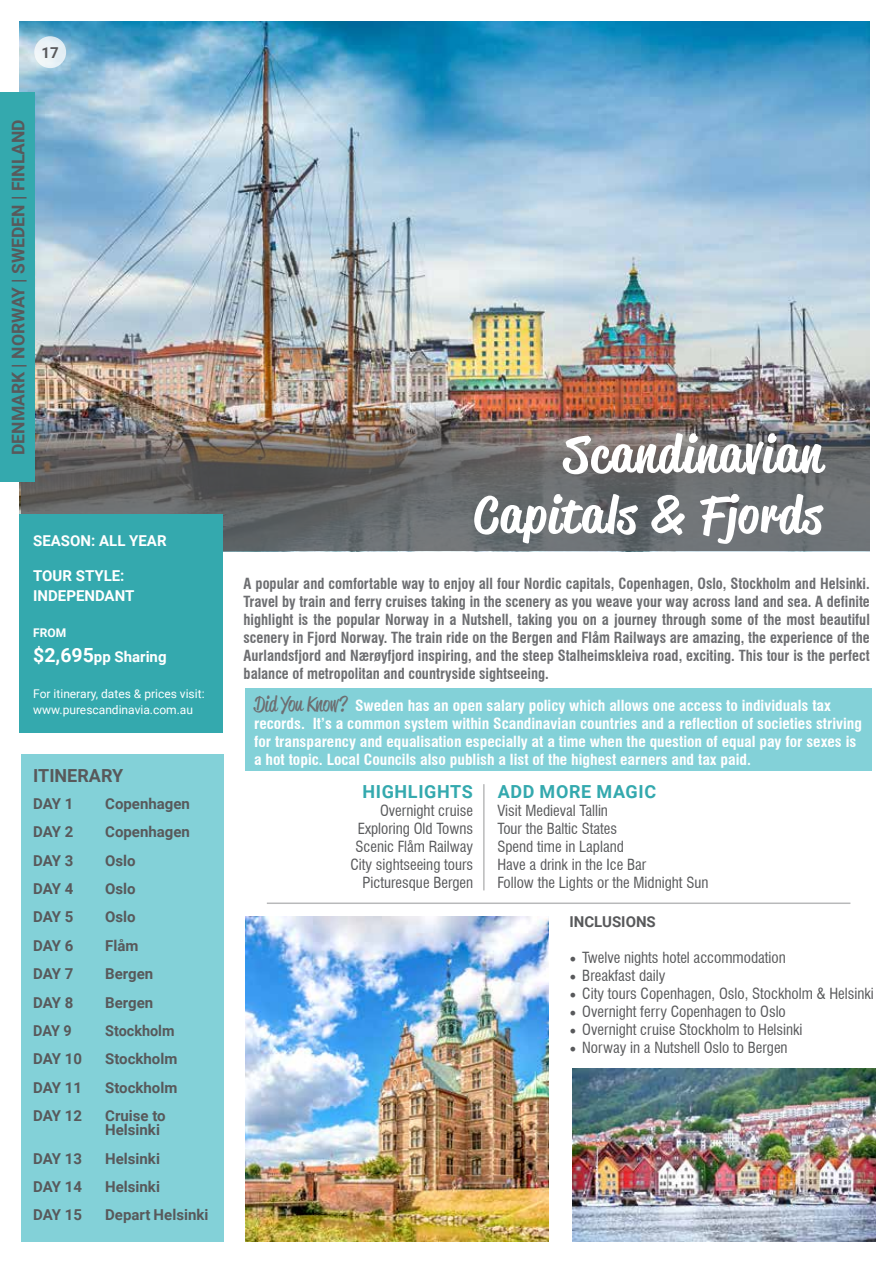
<style>
.page{position:relative;width:893px;height:1263px;background:#fff}
.page>*{position:absolute;margin:0;border:0;box-sizing:border-box;transform-origin:0 0}
.t1{font:500 50.7px/60.8px "Reklame Script";letter-spacing:.03em;color:#fff;text-align:right}
.t2{font:700 18px "Roboto";letter-spacing:.035em;color:#34a9ae}
.t3{font:700 18px "Roboto";color:#58595b}
.t4{font:700 17.55px "Roboto";color:#58595b}
.t5{font:700 condensed 15px/18px "Swiss 721 BT";color:#6d6e71;text-align:justify}
.t6{font:condensed 15px/18px "Swiss 721 BT";color:#58595b;text-align:right}
.t7{font:700 condensed 15px/18px "Swiss 721 BT";color:#fff;scale:1.04 1}
.t8{font:700 15px/14.2px "Roboto";color:#58595b}
.t9{font:700 15px/19.6px "Roboto";color:#fff}
.t10{font:700 15px "Roboto";color:#58595b;scale:.96 1}
.t11{font:12px/16px "Roboto";color:#fff}
.t12{font:700 12px "Roboto";color:#fff}
.s1{font-size:19.5px}
.s2{font-family:"Reklame Script";font-weight:400;font-stretch:normal;font-size:21px;color:#6d6e71}
.s3{font-family:"Minion Pro";font-stretch:normal;font-size:18px}
</style>
<div class="page">
<div style="left:22px;top:754px;width:202px;height:488px;background:#83d1d8"></div>
<img style="left:19px;top:21px;width:851px;height:530px">
<svg style="left:34px;top:36px;width:32px;height:32px"></svg>
<img style="left:572px;top:1069px;width:303px;height:172px">
<img style="left:246px;top:916px;width:302px;height:325px">
<img style="left:35px;top:410px;width:834px;height:10px">
<svg style="left:21px;top:420px;width:848px;height:131px;background:#6a6969"></svg>
<div style="left:0;top:92px;width:35px;height:390px;background:#34a9ae"></div>
<div style="left:19px;top:514px;width:203px;height:219px;background:#34a9ae"></div>
<hr style="left:483px;top:784px;width:2px;height:106px;background:#58595b">
<div style="left:246px;top:688px;width:626px;height:83px;background:#83d1d8"></div>
<hr style="left:267px;top:902px;width:583px;height:2px;background:#58595b">
<p class="t8" style="left:42px;top:45px;width:19px">17</p>
<p class="t4" style="left:6px;top:455px;width:337px;rotate:-90deg">DENMARK | NORWAY | SWEDEN | FINLAND</p>
<p class="t9" style="left:33px;top:530px;width:135px">SEASON: ALL YEAR</p>
<p class="t9" style="left:33px;top:565px;width:103px">TOUR STYLE:<br>INDEPENDANT</p>
<p class="t12" style="left:33px;top:624px;width:35px">FROM</p>
<p class="t9" style="left:33px;top:646px;width:135px"><span class="s1">$2,695</span>pp Sharing</p>
<p class="t11" style="left:33px;top:685px;width:173px">For itinerary, dates &amp; prices visit: www.purescandinavia.com.au</p>
<p class="t3" style="left:33px;top:763px;width:91px">ITINERARY</p>
<p class="t8" style="left:33px;top:796px;width:42px">DAY 1</p>
<p class="t8" style="left:105px;top:796px;width:86px">Copenhagen</p>
<p class="t8" style="left:33px;top:824px;width:42px">DAY 2</p>
<p class="t8" style="left:105px;top:824px;width:86px">Copenhagen</p>
<p class="t8" style="left:33px;top:852px;width:42px">DAY 3</p>
<p class="t8" style="left:105px;top:852px;width:32px">Oslo</p>
<p class="t8" style="left:33px;top:881px;width:42px">DAY 4</p>
<p class="t8" style="left:105px;top:881px;width:32px">Oslo</p>
<p class="t8" style="left:33px;top:909px;width:42px">DAY 5</p>
<p class="t8" style="left:105px;top:909px;width:32px">Oslo</p>
<p class="t8" style="left:33px;top:938px;width:42px">DAY 6</p>
<p class="t8" style="left:105px;top:938px;width:35px">Flåm</p>
<p class="t8" style="left:33px;top:966px;width:42px">DAY 7</p>
<p class="t8" style="left:105px;top:966px;width:50px">Bergen</p>
<p class="t8" style="left:33px;top:994px;width:42px">DAY 8</p>
<p class="t8" style="left:105px;top:994px;width:50px">Bergen</p>
<p class="t10" style="left:33px;top:1020px;width:42px">DAY 9</p>
<p class="t10" style="left:105px;top:1020px;width:74px">Stockholm</p>
<p class="t8" style="left:33px;top:1051px;width:50px">DAY 10</p>
<p class="t8" style="left:105px;top:1051px;width:74px">Stockholm</p>
<p class="t8" style="left:33px;top:1080px;width:50px">DAY 11</p>
<p class="t8" style="left:105px;top:1080px;width:74px">Stockholm</p>
<p class="t8" style="left:33px;top:1108px;width:50px">DAY 12</p>
<p class="t8" style="left:105px;top:1108px;width:62px">Cruise to<br>Helsinki</p>
<p class="t8" style="left:33px;top:1151px;width:50px">DAY 13</p>
<p class="t8" style="left:105px;top:1151px;width:56px">Helsinki</p>
<p class="t8" style="left:33px;top:1179px;width:50px">DAY 14</p>
<p class="t8" style="left:105px;top:1179px;width:56px">Helsinki</p>
<p class="t8" style="left:33px;top:1207px;width:50px">DAY 15</p>
<p class="t8" style="left:105px;top:1207px;width:105px">Depart Helsinki</p>
<h1 class="t1" style="left:474px;top:423px;width:350px">Scandinavian<br>Capitals &amp; Fjords</h1>
<p class="t5" style="left:244px;top:575px;width:628px">A popular and comfortable way to enjoy all four Nordic capitals, Copenhagen, Oslo, Stockholm and Helsinki.<br>Travel by train and ferry cruises taking in the scenery as you weave your way across land and sea. A definite highlight is the popular Norway in a Nutshell, taking you on a journey through some of the most beautiful scenery in Fjord Norway. The train ride on the Bergen and Flåm Railways are amazing, the experience of the Aurlandsfjord and Nærøyfjord inspiring, and the steep Stalheimskleiva road, exciting. This tour is the perfect balance of metropolitan and countryside sightseeing.</p>
<p class="t7" style="left:254px;top:696px;width:586px"><span class="s2">Did You Know?</span> Sweden has an open salary policy which allows one access to individuals tax records. It’s a common system within Scandinavian countries and a reflection of societies striving for transparency and equalisation especially at a time when the question of equal pay for sexes is a hot topic. Local Councils also publish a list of the highest earners and tax paid.</p>
<p class="t2" style="left:362px;top:778px;width:112px">HIGHLIGHTS</p>
<p class="t6" style="left:350px;top:801px;width:124px">Overnight cruise<br>Exploring Old Towns<br>Scenic Flåm Railway<br>City sightseeing tours<br>Picturesque Bergen</p>
<p class="t2" style="left:498px;top:778px;width:160px">ADD MORE MAGIC</p>
<p class="t6" style="left:497px;top:801px;width:213px;text-align:left">Visit Medieval Tallin<br>Tour the Baltic States<br>Spend time in Lapland<br>Have a drink in the Ice Bar<br>Follow the Lights or the Midnight Sun</p>
<p class="t8" style="left:569px;top:914px;width:88px">INCLUSIONS</p>
<p class="t6" style="left:569px;top:949px;width:218px"><span class="s3">•</span> Twelve nights hotel accommodation</p>
<p class="t6" style="left:569px;top:967px;width:97px"><span class="s3">•</span> Breakfast daily</p>
<p class="t6" style="left:569px;top:985px;width:306px"><span class="s3">•</span> City tours Copenhagen, Oslo, Stockholm &amp; Helsinki</p>
<p class="t6" style="left:569px;top:1003px;width:218px"><span class="s3">•</span> Overnight ferry Copenhagen to Oslo</p>
<p class="t6" style="left:569px;top:1021px;width:235px"><span class="s3">•</span> Overnight cruise Stockholm to Helsinki</p>
<p class="t6" style="left:569px;top:1039px;width:220px"><span class="s3">•</span> Norway in a Nutshell Oslo to Bergen</p>
</div>
